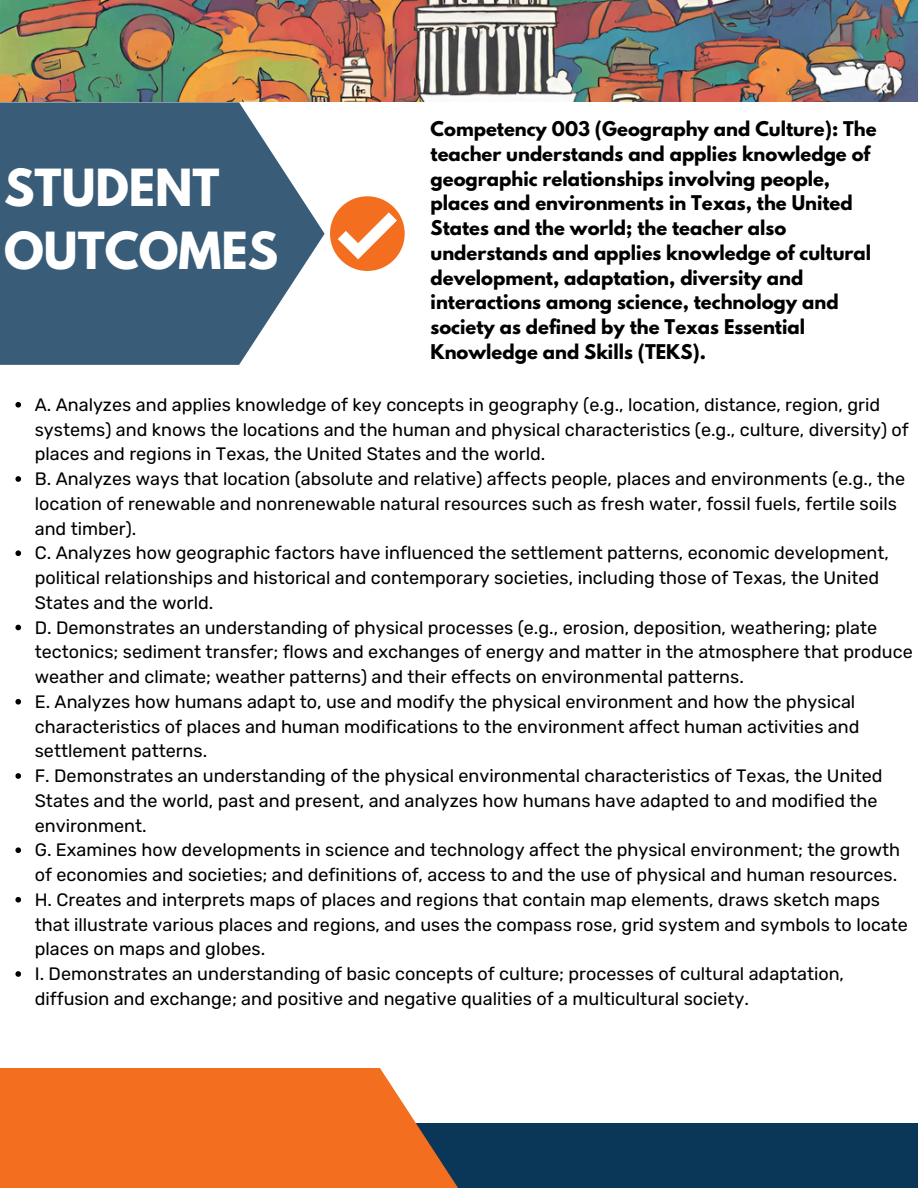
<style>
.page{position:relative;width:918px;height:1188px;background:#fff}
.page>*{position:absolute;margin:0;border:0;box-sizing:border-box;transform-origin:0 0}
.t1{font:700 45.3px/63px "League Spartan";color:#fff}
.t2{font:18px/24.8px "Rubik";color:#000}
.t3{font:700 18px/24.8px "League Spartan";color:#000}
</style>
<div class="page">
<img style="left:0;top:0;width:918px;height:102px">
<svg style="left:0;top:102px;width:325px;height:263px;background:#53728a"></svg>
<div style="left:8px;top:1123px;width:910px;height:65px;background:#0a3758"></div>
<div style="left:0;top:1068px;width:459px;height:120px;background:#f36e1f"></div>
<svg style="left:330px;top:196px;width:74px;height:75px"></svg>
<svg style="left:15px;top:402px;width:6px;height:6px"></svg>
<svg style="left:15px;top:476px;width:6px;height:6px"></svg>
<svg style="left:15px;top:550px;width:6px;height:6px"></svg>
<svg style="left:15px;top:625px;width:6px;height:5px"></svg>
<svg style="left:15px;top:699px;width:6px;height:6px"></svg>
<svg style="left:15px;top:773px;width:6px;height:6px"></svg>
<svg style="left:15px;top:847px;width:6px;height:6px"></svg>
<svg style="left:15px;top:897px;width:6px;height:6px"></svg>
<svg style="left:15px;top:971px;width:6px;height:6px"></svg>
<h1 class="t3" style="left:431px;top:119px;width:448px">Competency 003 (Geography and Culture): The teacher understands and applies knowledge of geographic relationships involving people, places and environments in Texas, the United States and the world; the teacher also understands and applies knowledge of cultural development, adaptation, diversity and interactions among science, technology and society as defined by the Texas Essential Knowledge and Skills (TEKS).</h1>
<p class="t2" style="left:35px;top:392px;width:876px">A. Analyzes and applies knowledge of key concepts in geography (e.g., location, distance, region, grid systems) and knows the locations and the human and physical characteristics (e.g., culture, diversity) of places and regions in Texas, the United States and the world.</p>
<h2 class="t2" style="left:35px;top:467px;width:872px">B. Analyzes ways that location (absolute and relative) affects people, places and environments (e.g., the location of renewable and nonrenewable natural resources such as fresh water, fossil fuels, fertile soils and timber).</h2>
<p class="t2" style="left:35px;top:541px;width:856px">C. Analyzes how geographic factors have influenced the settlement patterns, economic development, political relationships and historical and contemporary societies, including those of Texas, the United<br>States and the world.</p>
<p class="t2" style="left:35px;top:615px;width:880px">D. Demonstrates an understanding of physical processes (e.g., erosion, deposition, weathering; plate tectonics; sediment transfer; flows and exchanges of energy and matter in the atmosphere that produce weather and climate; weather patterns) and their effects on environmental patterns.</p>
<p class="t2" style="left:35px;top:689px;width:826px">E. Analyzes how humans adapt to, use and modify the physical environment and how the physical characteristics of places and human modifications to the environment affect human activities and settlement patterns.</p>
<p class="t2" style="left:35px;top:764px;width:849px">F. Demonstrates an understanding of the physical environmental characteristics of Texas, the United<br>States and the world, past and present, and analyzes how humans have adapted to and modified the environment.</p>
<p class="t2" style="left:35px;top:838px;width:867px">G. Examines how developments in science and technology affect the physical environment; the growth of economies and societies; and definitions of, access to and the use of physical and human resources.</p>
<p class="t2" style="left:35px;top:887px;width:875px">H. Creates and interprets maps of places and regions that contain map elements, draws sketch maps that illustrate various places and regions, and uses the compass rose, grid system and symbols to locate places on maps and globes.</p>
<p class="t2" style="left:35px;top:962px;width:811px">I. Demonstrates an understanding of basic concepts of culture; processes of cultural adaptation, diffusion and exchange; and positive and negative qualities of a multicultural society.</p>
<p class="t1" style="left:4px;top:162px;width:276px">STUDENT<br>OUTCOMES</p>
</div>
